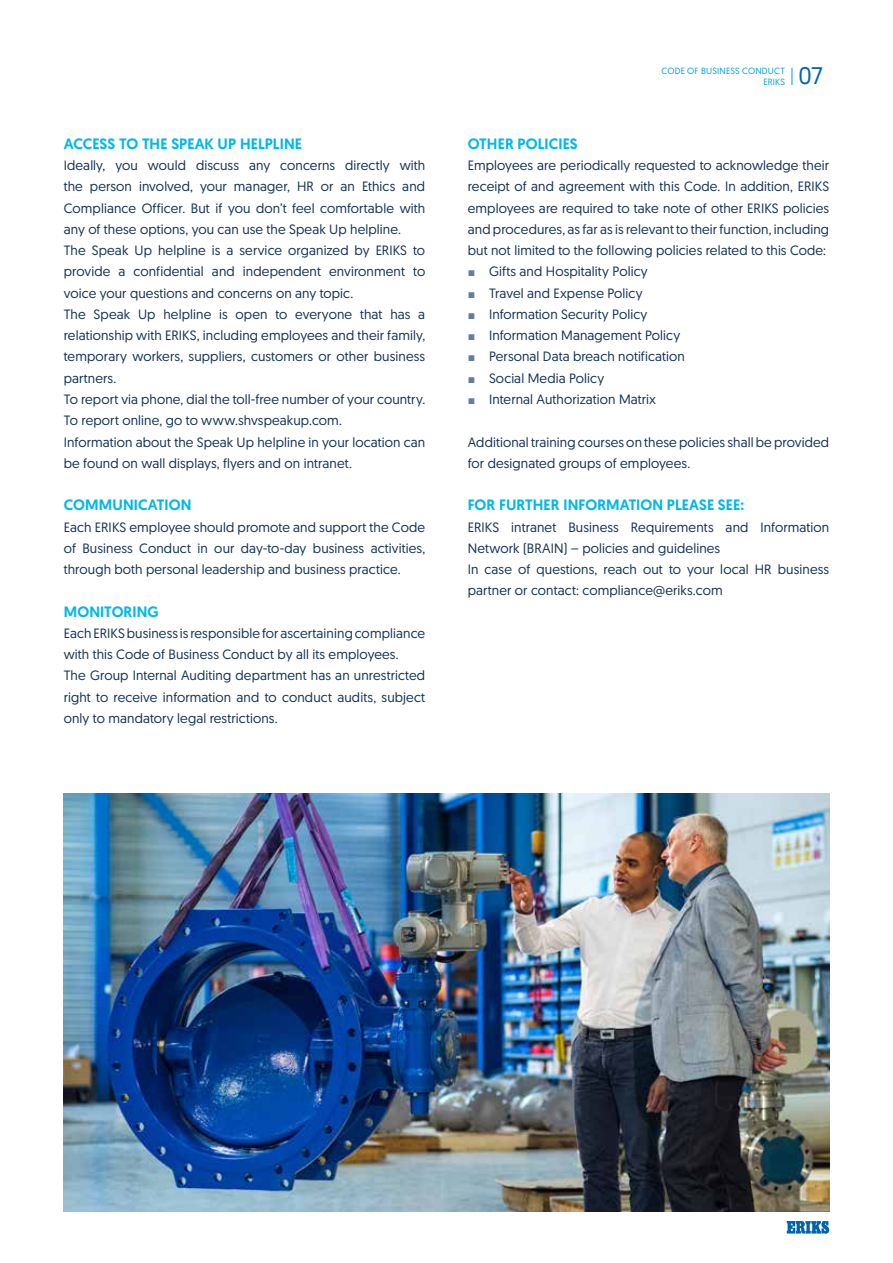
<style>
.page{position:relative;width:893px;height:1263px;background:#fff}
.page>*{position:absolute;margin:0;border:0;box-sizing:border-box;transform-origin:0 0}
.t1{font:24px "Geomanist";color:#0063af}
.t2{font:500 15px "Geomanist";letter-spacing:.01em;color:#00b8e7}
.t3{font:13.5px/21.3px "Geomanist";letter-spacing:.01em;color:#153256}
.t4{font:9px/10.8px "Geomanist";letter-spacing:.025em;color:#009fe3;text-align:right}
.s1{color:#637e9c}
</style>
<div class="page">
<svg style="left:787px;top:1220px;width:42px;height:14px"></svg>
<svg style="left:792px;top:68px;width:1px;height:17px"></svg>
<img style="left:64px;top:793px;width:765px;height:419px">
<p class="t2" style="left:64px;top:134px;width:240px">ACCESS TO THE SPEAK UP HELPLINE</p>
<p class="t3" style="left:64px;top:154px;width:363px">Ideally, you would discuss any concerns directly with the person involved, your manager, HR or an Ethics and Compliance Officer. But if you don’t feel comfortable with any of these options, you can use the Speak Up helpline.<br>The Speak Up helpline is a service organized by ERIKS to provide a confidential and independent environment to voice your questions and concerns on any topic.<br>The Speak Up helpline is open to everyone that has a relationship with ERIKS, including employees and their family, temporary workers, suppliers, customers or other business partners.<br>To report via phone, dial the toll-free number of your country.<br>To report online, go to www.shvspeakup.com.<br>Information about the Speak Up helpline in your location can be found on wall displays, flyers and on intranet.</p>
<p class="t2" style="left:64px;top:495px;width:129px">COMMUNICATION</p>
<p class="t3" style="left:64px;top:516px;width:363px;text-align:justify">Each ERIKS employee should promote and support the Code of Business Conduct in our day-to-day business activities, through both personal leadership and business practice.</p>
<p class="t2" style="left:64px;top:601px;width:97px">MONITORING</p>
<p class="t3" style="left:64px;top:622px;width:363px">Each ERIKS business is responsible for ascertaining compliance with this Code of Business Conduct by all its employees.<br>The Group Internal Auditing department has an unrestricted right to receive information and to conduct audits, subject only to mandatory legal restrictions.</p>
<p class="t4" style="left:661px;top:65px;width:125px">CODE OF BUSINESS CONDUCT<br>ERIKS</p>
<h1 class="t1" style="left:798px;top:60px;width:26px">07</h1>
<p class="t2" style="left:468px;top:134px;width:112px">OTHER POLICIES</p>
<p class="t3" style="left:468px;top:154px;width:363px;text-align:justify">Employees are periodically requested to acknowledge their receipt of and agreement with this Code. In addition, ERIKS employees are required to take note of other ERIKS policies and procedures, as far as is relevant to their function, including but not limited to the following policies related to this Code:</p>
<p class="t3" style="left:468px;top:261px;width:182px"><span class="s1">▪</span> Gifts and Hospitality Policy</p>
<p class="t3" style="left:468px;top:282px;width:176px"><span class="s1">▪</span> Travel and Expense Policy</p>
<p class="t3" style="left:468px;top:303px;width:181px"><span class="s1">▪</span> Information Security Policy</p>
<p class="t3" style="left:468px;top:324px;width:214px"><span class="s1">▪</span> Information Management Policy</p>
<p class="t3" style="left:468px;top:346px;width:219px"><span class="s1">▪</span> Personal Data breach notification</p>
<p class="t3" style="left:468px;top:367px;width:138px"><span class="s1">▪</span> Social Media Policy</p>
<p class="t3" style="left:468px;top:388px;width:190px"><span class="s1">▪</span> Internal Authorization Matrix</p>
<p class="t3" style="left:468px;top:431px;width:363px">Additional training courses on these policies shall be provided for designated groups of employees.</p>
<p class="t2" style="left:468px;top:495px;width:278px">FOR FURTHER INFORMATION PLEASE SEE:</p>
<p class="t3" style="left:468px;top:516px;width:363px">ERIKS intranet Business Requirements and Information Network (BRAIN) – policies and guidelines<br>In case of questions, reach out to your local HR business partner or contact: compliance@eriks.com</p>
</div>
